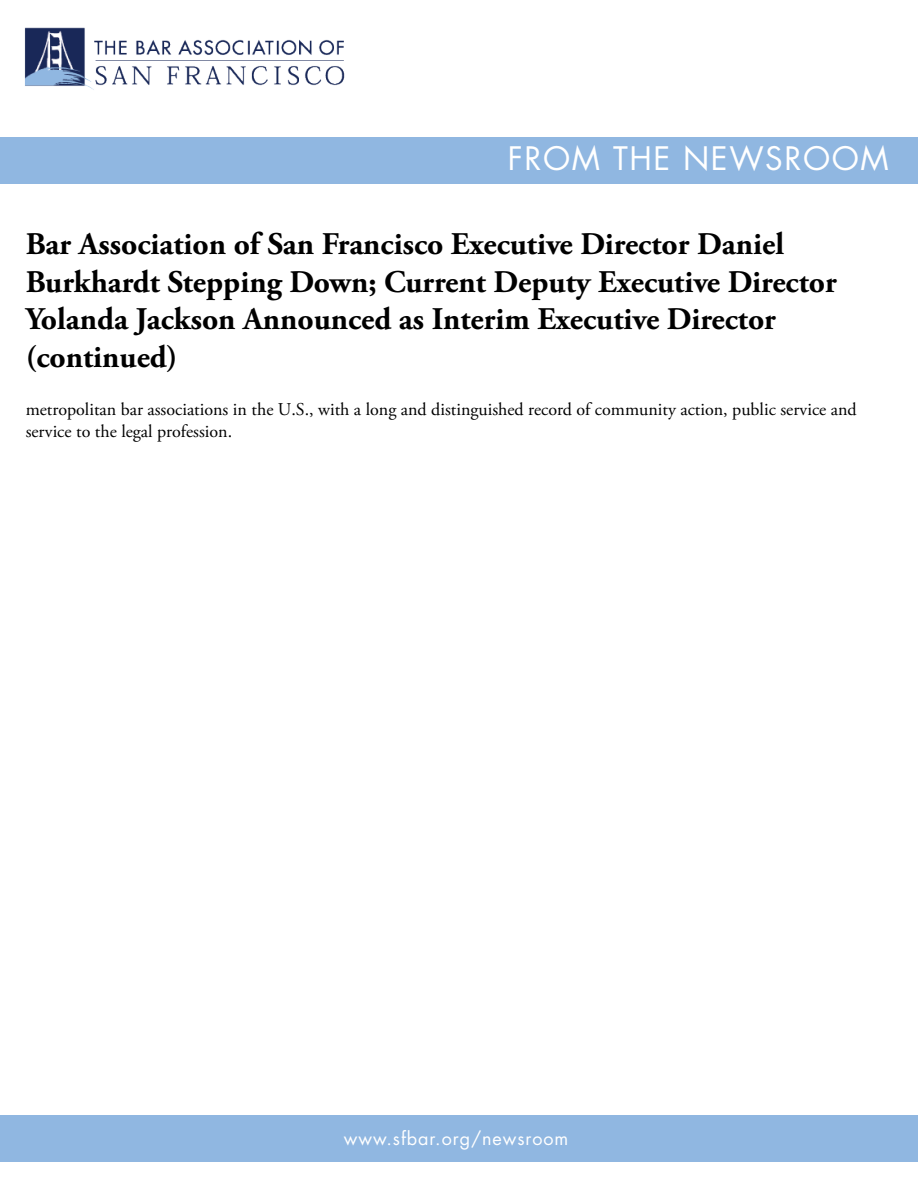
<style>
.page{position:relative;width:918px;height:1188px;background:#fff}
.page>*{position:absolute;margin:0;border:0;box-sizing:border-box;transform-origin:0 0}
.t1{font:700 31.5px/37.8px "Adobe Garamond Pro";color:#000}
.t2{font:31.5px "Futura Std";letter-spacing:.05em;color:#fff}
.t3{font:18px/22.5px "Adobe Garamond Pro";color:#000}
.t4{font:18px "Futura Std";letter-spacing:.05em;color:#fff}
</style>
<div class="page">
<img style="left:24px;top:27px;width:321px;height:63px">
<div style="left:0;top:138px;width:918px;height:46px;background:#90b7e1"></div>
<div style="left:0;top:1116px;width:918px;height:46px;background:#90b7e1"></div>
<p class="t2" style="left:508px;top:138px;width:382px">FROM THE NEWSROOM</p>
<p class="t1" style="left:26px;top:225px;width:813px">Bar Association of San Francisco Executive Director Daniel Burkhardt Stepping Down; Current Deputy Executive Director Yolanda Jackson Announced as Interim Executive Director (continued)</p>
<p class="t3" style="left:26px;top:398px;width:833px">metropolitan bar associations in the U.S., with a long and distinguished record of community action, public service and service to the legal profession.</p>
<p class="t4" style="left:344px;top:1126px;width:226px">www.sfbar.org/newsroom</p>
</div>
